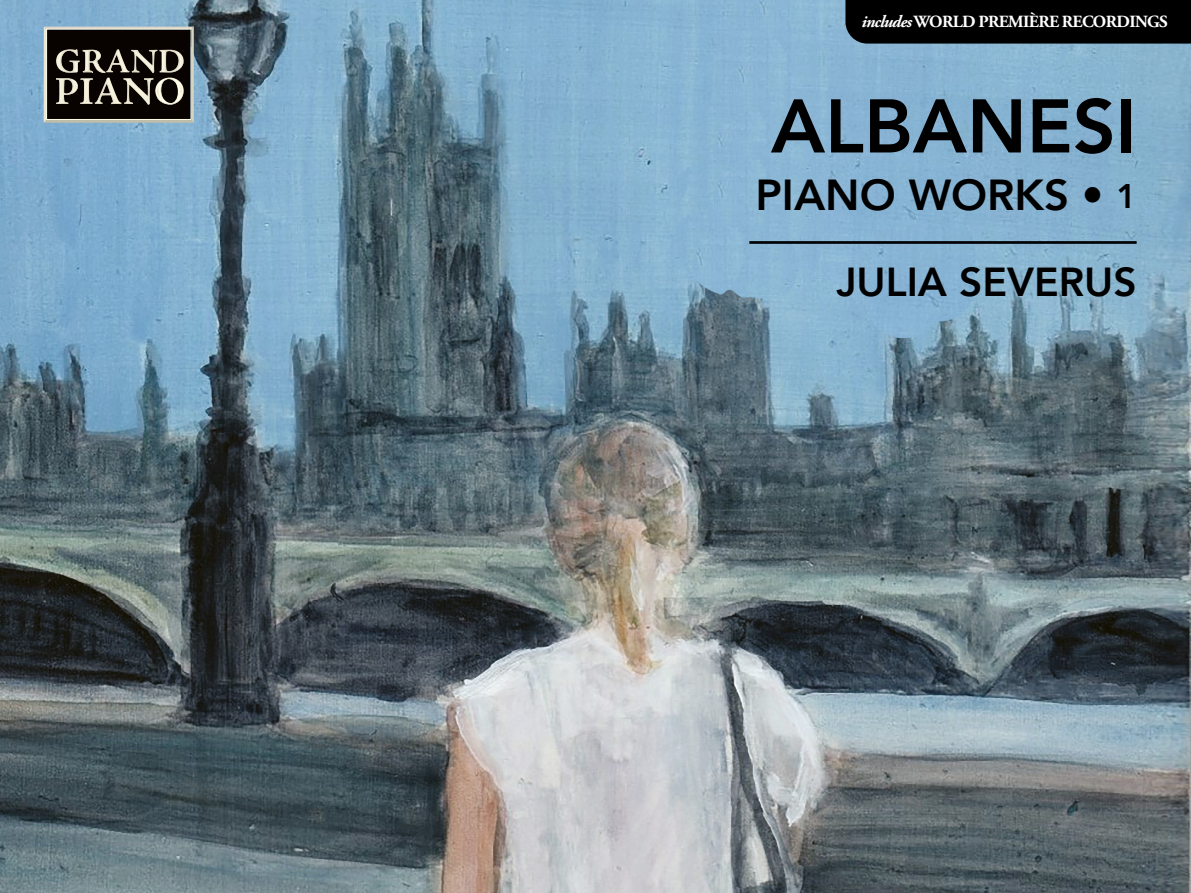
<style>
.page{position:relative;width:1191px;height:893px;background:#fff}
.page>*{position:absolute;margin:0;border:0;box-sizing:border-box;transform-origin:0 0}
.t1{font:800 75px "Avenir";color:#000}
.t2{font:800 43.35px "Avenir";color:#000}
.t3{font:800 40.5px "Avenir";color:#000}
.t4{font:700 17.1px "Adobe Garamond Pro";letter-spacing:-.035em;color:#fff}
.s1{font-style:italic}
.s2{font-size:34.05px}
</style>
<div class="page">
<img style="left:0;top:0;width:1191px;height:893px">
<svg style="left:44px;top:27px;width:150px;height:96px;background:#423d37"></svg>
<img style="left:170px;top:79px;width:5px;height:10px">
<img style="left:160px;top:79px;width:10px;height:11px">
<img style="left:157px;top:90px;width:27px;height:15px">
<img style="left:159px;top:96px;width:23px;height:8px">
<hr style="left:749px;top:241px;width:387px;height:3px;background:#000">
<div style="left:845px;top:0;width:346px;height:44px;background:#000"></div>
<p class="t4" style="left:861px;top:12px;width:308px"><span class="s1">includes</span>WORLD PREMIÈRE RECORDINGS</p>
<h1 class="t1" style="left:771px;top:68px;width:367px">ALBANESI</h1>
<h2 class="t2" style="left:755px;top:161px;width:382px">PIANO WORKS • <span class="s2">1</span></h2>
<h3 class="t3" style="left:836px;top:250px;width:302px">JULIA SEVERUS</h3>
</div>
